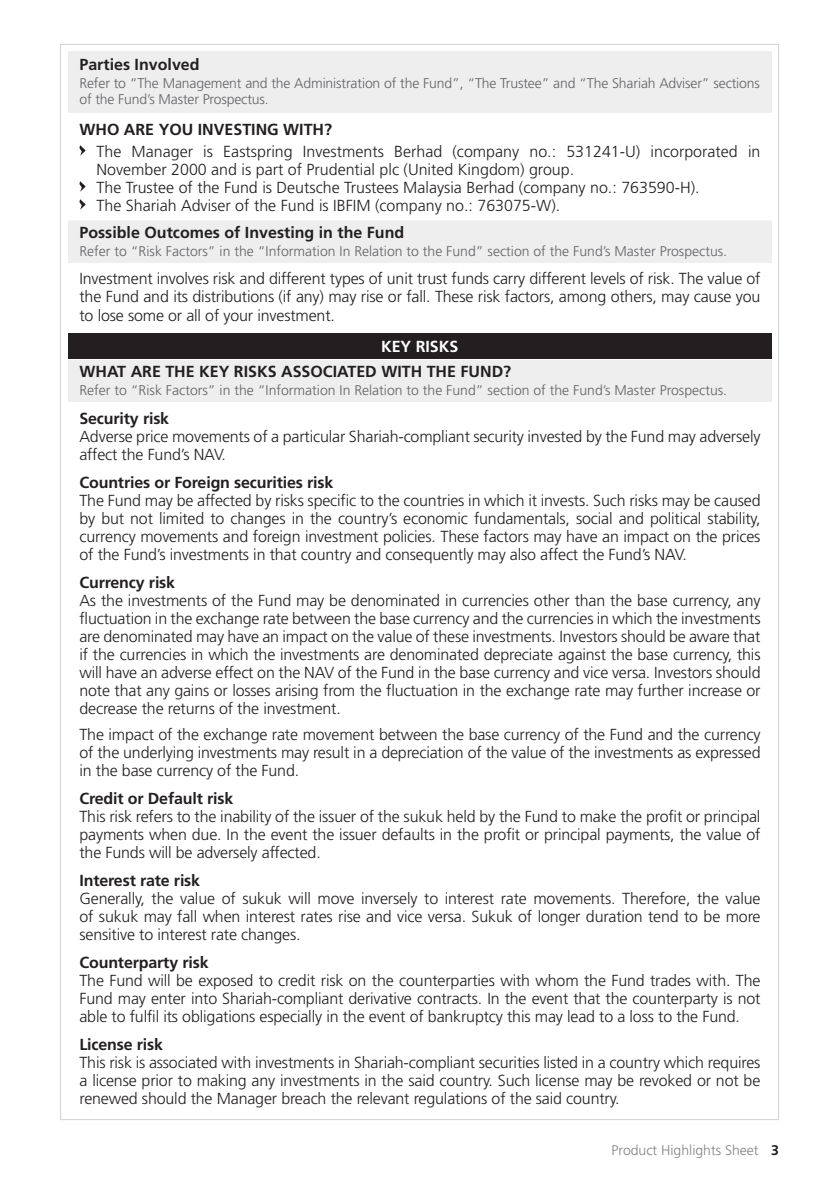
<style>
.page{position:relative;width:840px;height:1191px;background:#fff}
.page>*{position:absolute;margin:0;border:0;box-sizing:border-box;transform-origin:0 0}
.t1{font:300 16px/18px "Frutiger";letter-spacing:-.01em;color:#231f20;text-align:justify}
.t2{font:700 16px "Frutiger";letter-spacing:-.01em;color:#231f20}
.t3{font:700 16px "Frutiger";color:#fff}
.t4{font:300 14px/16px "Frutiger";color:#636366}
.t5{font:300 14px "Frutiger";color:#808285}
.s1{font-weight:700;color:#231f20}
</style>
<div class="page">
<div style="left:68px;top:51px;width:703px;height:61px;background:#eeeeef"></div>
<svg style="left:79px;top:145px;width:6px;height:11px"></svg>
<svg style="left:79px;top:181px;width:6px;height:11px"></svg>
<svg style="left:79px;top:199px;width:6px;height:11px"></svg>
<div style="left:68px;top:220px;width:703px;height:42px;background:#eeeeef"></div>
<div style="left:68px;top:333px;width:703px;height:26px;background:#231f20"></div>
<div style="left:68px;top:359px;width:703px;height:43px;background:#eeeeef"></div>
<hr style="left:68px;top:359px;width:703px;height:1px;background:#fff">
<p class="t2" style="left:79px;top:55px;width:122px">Parties Involved</p>
<p class="t4" style="left:79px;top:75px;width:681px">Refer to “The Management and the Administration of the Fund”, “The Trustee” and “The Shariah Adviser” sections of the Fund’s Master Prospectus.</p>
<p class="t2" style="left:79px;top:120px;width:254px">WHO ARE YOU INVESTING WITH?</p>
<p class="t1" style="left:96px;top:143px;width:665px">The Manager is Eastspring Investments Berhad (company no.: 531241-U) incorporated in</p>
<p class="t1" style="left:96px;top:161px;width:479px">November 2000 and is part of Prudential plc (U nited Kingdom) group.</p>
<p class="t1" style="left:96px;top:179px;width:604px">The Trustee of the Fund is Deutsche Trustees Malaysia Berhad (company no.: 763590-H).</p>
<p class="t1" style="left:85px;top:197px;width:476px">The Shariah Adviser of the Fund is IBFIM (company no.: 763075-W).</p>
<p class="t2" style="left:79px;top:223px;width:326px">Possible Outcomes of Investing in the Fund</p>
<p class="t4" style="left:79px;top:243px;width:648px">Refer to “Risk Factors” in the “Information In Relation to the Fund” section of the Fund’s Master Prospectus.</p>
<p class="t1" style="left:79px;top:270px;width:682px">Investment involves risk and different types of unit trust funds carry different levels of risk. The value of the Fund and its distributions (if any) may rise or fall. These risk factors, among others, may cause you to lose some or all of your investment.</p>
<p class="t3" style="left:381px;top:337px;width:79px">KEY RISKS</p>
<p class="t2" style="left:79px;top:362px;width:433px">WHAT ARE THE KEY RISKS ASSOCIATED WITH THE FUND?</p>
<p class="t4" style="left:79px;top:382px;width:648px">Refer to “Risk Factors” in the “Information In Relation to the Fund” section of the Fund’s Master Prospectus.</p>
<p class="t2" style="left:79px;top:409px;width:91px">Security risk</p>
<p class="t1" style="left:79px;top:427px;width:682px">Adverse price movements of a particular Shariah-compliant security invested by the Fund may adversely affect the Fund’s NAV.</p>
<p class="t2" style="left:79px;top:473px;width:255px">Countries or Foreign securities risk</p>
<p class="t1" style="left:79px;top:491px;width:682px">The Fund may be affected by risks specific to the countries in which it invests. Such risks may be caused by but not limited to changes in the country’s economic fundamentals, social and political stability, currency movements and foreign investment policies. These factors may have an impact on the prices of the Fund’s investments in that country and consequently may also affect the Fund’s NAV.</p>
<p class="t2" style="left:79px;top:573px;width:97px">Currency risk</p>
<p class="t1" style="left:79px;top:591px;width:682px">As the investments of the Fund may be denominated in currencies other than the base currency, any fluctuation in the exchange rate between the base currency and the currencies in which the investments are denominated may have an impact on the value of these investments. Investors should be aware that if the currencies in which the investments are denominated depreciate against the base currency, this will have an adverse effect on the NAV</p>
<p class="t1" style="left:79px;top:663px;width:682px;text-indent:258px">of the Fund in the base currency and vice versa. Investors should note that any gains or losses arising from the fluctuation in the exchange rate may further increase or decrease the returns of the investment.</p>
<p class="t1" style="left:79px;top:725px;width:682px">The impact of the exchange rate movement between the base currency of the Fund and the currency of the underlying investments may result in a depreciation of the value of the investments as expressed in the base currency of the Fund.</p>
<p class="t2" style="left:79px;top:789px;width:155px">Credit or Default risk</p>
<p class="t1" style="left:79px;top:807px;width:682px">This risk refers to the inability of the issuer of the sukuk held by the Fund to make the profit or principal payments when due. In the event the issuer defaults in the profit or principal payments, the value of the Funds will be adversely affected.</p>
<p class="t2" style="left:79px;top:871px;width:122px">Interest rate risk</p>
<p class="t1" style="left:79px;top:889px;width:682px">Generally, the value of sukuk will move inversely to interest rate movements. Therefore, the value of sukuk may fall when interest rates rise and vice versa. Sukuk of longer duration tend to be more sensitive to interest rate changes.</p>
<p class="t2" style="left:79px;top:953px;width:131px">Counterparty risk</p>
<p class="t1" style="left:79px;top:971px;width:682px">The Fund will be exposed to credit risk on the counterparties with whom the Fund trades with. The Fund may enter into Shariah-compliant derivative contracts. In the event that the counterparty is not able to fulfil its obligations especially in the event of bankruptcy this may lead to a loss to the Fund.</p>
<p class="t2" style="left:79px;top:1035px;width:85px">License risk</p>
<p class="t1" style="left:79px;top:1053px;width:682px">This risk is associated with investments in Shariah-compliant securities listed in a country which requires a license prior to making any investments in the said country. Such license may be revoked or not be renewed should the Manager breach the relevant regulations of the said country.</p>
<p class="t5" style="left:611px;top:1142px;width:169px">Product Highlights Sheet <span class="s1">3</span></p>
</div>
